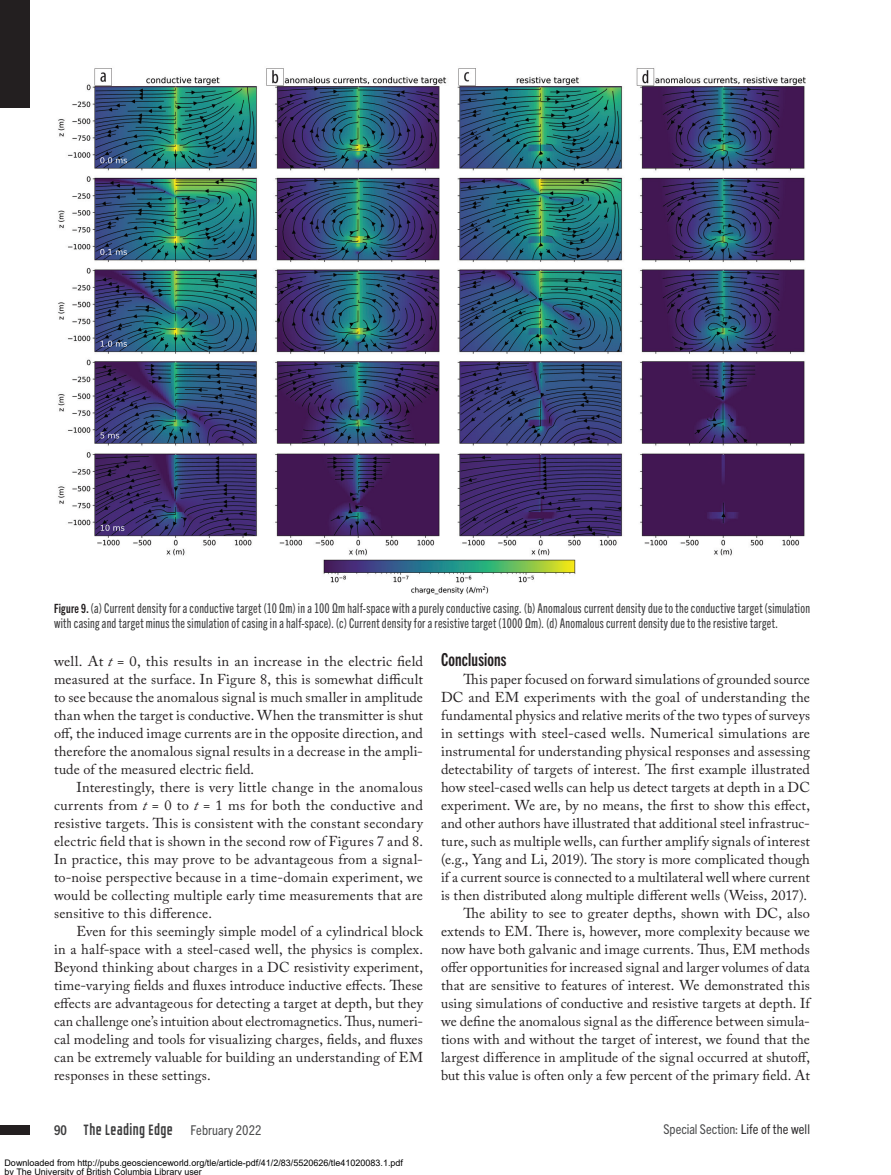
<style>
.page{position:relative;width:891px;height:1175px;background:#fff}
.page>*{position:absolute;margin:0;border:0;box-sizing:border-box;transform-origin:0 0}
.Paragraph_Head{font:18px "Trade Gothic Next LT Pro Bd Cm";letter-spacing:.01em;color:#231f20}
.t1{font:15px "GROTESKIA";letter-spacing:.01em;color:#3e3e3f}
.Body{font:14.25px/18px "Adobe Caslon Pro";letter-spacing:.01em;color:#231f20;text-align:justify}
.Caption_-_Trade_Goth{font:13.5px/15px "Trade Gothic Next LT Pro Cm";letter-spacing:.02em;color:#3e3e3f}
.t2{font:condensed 13.5px "Trade Gothic Next LT Pro";color:#4b4c4d}
.t3{font:9px/9px "Arial";color:#000}
.s1{font-family:"Trade Gothic Next LT Pro Bd Cm";font-size:12.75px;color:#231f20}
.s2{font-style:italic}
.s3{font-family:"Trade Gothic Next LT Pro";font-weight:700;font-stretch:condensed;font-size:13.5px}
.s4{font-family:"Trade Gothic Next LT Pro";font-stretch:condensed;font-size:13.5px;color:#4b4c4d}
.s5{color:#312f30}
</style>
<div class="page">
<div style="left:0;top:1124px;width:29px;height:10px;background:#231f20"></div>
<div style="left:0;top:0;width:30px;height:108px;background:#231f20"></div>
<img style="left:58px;top:68px;width:748px;height:526px">
<p class="Caption_-_Trade_Goth" style="left:54px;top:600px;width:758px"><span class="s1">Figure 9.</span> (a) Current density for a conductive target (10 Ωm) in a 100 Ωm half-space with a purely conductive casing. (b) Anomalous current density due to the conductive target (simulation with casing and target minus the simulation of casing in a half-space). (c) Current density for a resistive target (1000 Ωm). (d) Anomalous current density due to the resistive target.</p>
<p class="Body" style="left:54px;top:652px;width:371px">well. At <span class="s2">t</span> = 0, this results in an increase in the electric field measured at the surface. In Figure 8, this is somewhat difficult to see because the anomalous signal is much smaller in amplitude than when the target is conductive. When the transmitter is shut off, the induced image currents are in the opposite direction, and therefore the anomalous signal results in a decrease in the ampli&shy;tude of the measured electric field.</p>
<p class="Body" style="left:54px;top:778px;width:371px;text-indent:22px">Interestingly, there is very little change in the anomalous currents from <span class="s2">t</span> = 0 to <span class="s2">t</span> = 1 ms for both the conductive and resistive targets. This is consistent with the constant secondary electric field that is shown in the second row of Figures 7 and 8.<br>In practice, this may prove to be advantageous from a signal&shy;to-noise perspective because in a time-domain experiment, we would be collecting multiple early time measurements that are sensitive to this difference.</p>
<p class="Body" style="left:54px;top:922px;width:371px;text-indent:22px">Even for this seemingly simple model of a cylindrical block in a half-space with a steel-cased well, the physics is complex.<br>Beyond thinking about charges in a DC resistivity experiment, time-varying fields and fluxes introduce inductive effects. These effects are advantageous for detecting a target at depth, but they can challenge one’s intuition about electromagnetics. Thus, numeri&shy;cal modeling and tools for visualizing charges, fields, and fluxes can be extremely valuable for building an understanding of EM responses in these settings.</p>
<p class="Paragraph_Head" style="left:441px;top:647px;width:67px">Conclusions</p>
<p class="Body" style="left:441px;top:670px;width:371px;text-indent:22px">This paper focused on forward simulations of grounded source DC and EM experiments with the goal of understanding the fundamental physics and relative merits of the two types of surveys in settings with steel-cased wells. Numerical simulations are instrumental for understanding physical responses and assessing detectability of targets of interest. The first example illustrated how steel-cased wells can help us detect targets at depth in a DC experiment. We are, by no means, the first to show this effect, and other authors have illustrated that additional steel infrastruc&shy;ture, such as multiple wells, can further amplify signals of interest (e.g., Yang and Li, 2019). The story is more complicated though if a current source is connected to a multilateral well where current is then distributed along multiple different wells (Weiss, 2017).</p>
<p class="Body" style="left:441px;top:904px;width:371px;text-indent:22px">The ability to see to greater depths, shown with DC, also extends to EM. There is, however, more complexity because we now have both galvanic and image currents. Thus, EM methods offer opportunities for increased signal and larger volumes of data that are sensitive to features of interest. We demonstrated this using simulations of conductive and resistive targets at depth. If we define the anomalous signal as the difference between simula&shy;tions with and without the target of interest, we found that the largest difference in amplitude of the signal occurred at shutoff, but this value is often only a few percent of the primary field. At</p>
<p class="t1" style="left:54px;top:1120px;width:209px"><span class="s3">90</span> The Leading Edge <span class="s4">February 2022</span></p>
<p class="t2" style="left:664px;top:1119px;width:148px">Special Section: <span class="s5">Life of the well</span></p>
<p class="t3" style="left:4px;top:1159px;width:400px">Downloaded from http://pubs.geoscienceworld.org/tle/article-pdf/41/2/83/5520626/tle41020083.1.pdf by The University of British Columbia Library user</p>
</div>
